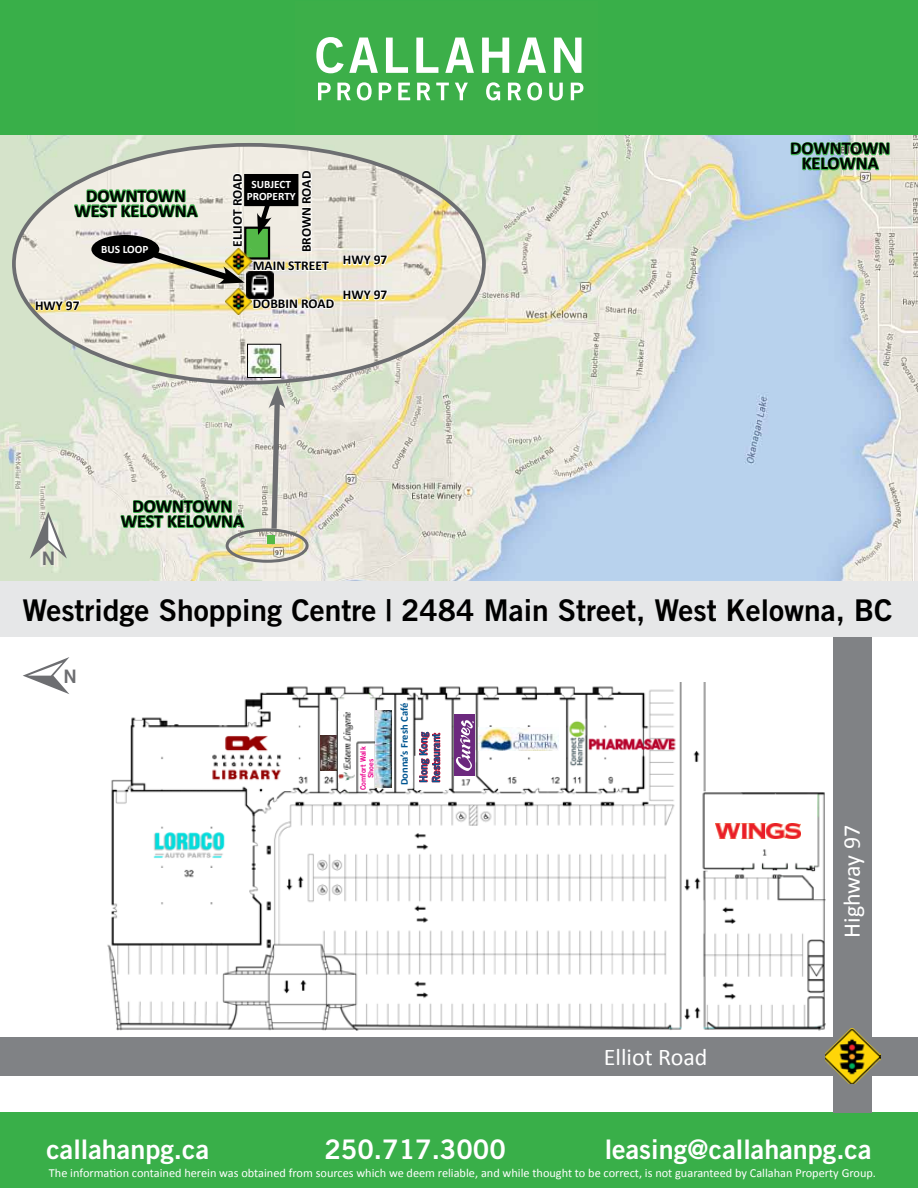
<style>
.page{position:relative;width:918px;height:1188px;background:#fff}
.page>*{position:absolute;margin:0;border:0;box-sizing:border-box;transform-origin:0 0}
.t1{font:30px "Trade Gothic Bold Two";color:#000}
.t2{font:27px "Trade Gothic Bold Two";color:#fff}
.t3{font:24px "Calibri";color:#fff}
.t4{font:18.6px "Trade Gothic Bold Two";color:#6d6e71}
.t5{font:700 18px/15px "Calibri";color:#000;text-align:center}
.t6{font:700 13.5px "Calibri";color:#000}
.t7{font:12.3px "Calibri";color:#fff}
.t8{font:700 11.25px/12px "Calibri";color:#fff;text-align:center}
.t9{font:10.5px/12.6px "Trade Gothic Bold Two";color:#005591}
.t10{font:700 10.5px "Calibri";color:#005591}
.t11{font:7.5px/7.5px "Trade Gothic Bold Two";color:#ec008c;text-align:center}
</style>
<div class="page">
<div style="left:0;top:0;width:918px;height:135px;background:#39af49"></div>
<svg style="left:316px;top:37px;width:265px;height:36px"></svg>
<svg style="left:318px;top:82px;width:265px;height:19px"></svg>
<div style="left:0;top:1112px;width:918px;height:76px;background:#39af49"></div>
<div style="left:0;top:580px;width:918px;height:57px;background:#e6e7e8"></div>
<svg style="left:23px;top:657px;width:46px;height:37px"></svg>
<img style="left:0;top:135px;width:918px;height:446px">
<svg style="left:30px;top:512px;width:37px;height:47px"></svg>
<img style="left:14px;top:145px;width:470px;height:238px">
<svg style="left:251px;top:290px;width:85px;height:24px"></svg>
<div style="left:226px;top:528px;width:83px;height:35px;border:3px solid #6d6e71;border-radius:50%"></div>
<svg style="left:269px;top:385px;width:16px;height:149px"></svg>
<svg style="left:342px;top:244px;width:47px;height:69px"></svg>
<div style="left:267px;top:535px;width:7px;height:8px;background:#54b948"></div>
<svg style="left:120px;top:492px;width:125px;height:46px"></svg>
<img style="left:789px;top:135px;width:102px;height:46px">
<div style="left:245px;top:228px;width:24px;height:30px;background:#54b948"></div>
<div style="left:244px;top:227px;width:26px;height:33px;border:2px solid #000"></div>
<img style="left:245px;top:248px;width:6px;height:26px">
<img style="left:245px;top:289px;width:6px;height:26px">
<img style="left:247px;top:272px;width:27px;height:26px">
<svg style="left:34px;top:172px;width:211px;height:151px"></svg>
<div style="left:91px;top:235px;width:68px;height:29px;background:#000;border-radius:50%"></div>
<svg style="left:251px;top:169px;width:80px;height:109px"></svg>
<div style="left:245px;top:175px;width:53px;height:30px;background:#000"></div>
<div style="left:244px;top:174px;width:54px;height:32px;border:2px solid #000"></div>
<img style="left:249px;top:346px;width:30px;height:30px">
<div style="left:247px;top:344px;width:34px;height:34px;border:1px solid #000"></div>
<img style="left:107px;top:682px;width:719px;height:349px">
<img style="left:479px;top:727px;width:80px;height:24px">
<img style="left:376px;top:711px;width:15px;height:76px">
<img style="left:321px;top:736px;width:16px;height:34px">
<div style="left:833px;top:637px;width:39px;height:475px;background:#808285"></div>
<div style="left:0;top:1037px;width:918px;height:39px;background:#808285"></div>
<img style="left:825px;top:1028px;width:55px;height:56px">
<div style="left:414px;top:756px;width:35px;height:34px;background:#fff"></div>
<svg style="left:419px;top:732px;width:22px;height:51px"></svg>
<div style="left:362px;top:776px;width:9px;height:11px;background:#fff;border-radius:3px"></div>
<div style="left:361px;top:776px;width:11px;height:12px;border:2px solid #fff;border-radius:3px"></div>
<img style="left:338px;top:712px;width:16px;height:71px">
<div style="left:397px;top:771px;width:16px;height:15px;background:#fff;border-radius:6px"></div>
<div style="left:454px;top:714px;width:21px;height:61px;background:#6c297e"></div>
<svg style="left:456px;top:720px;width:18px;height:51px"></svg>
<img style="left:716px;top:823px;width:84px;height:15px">
<h3 class="t5" style="left:74px;top:188px;width:125px">DOWNTOWN<br>WEST KELOWNA</h3>
<p class="t6" style="left:35px;top:296px;width:46px">HWY 97</p>
<p class="t8" style="left:101px;top:244px;width:49px">BUS LOOP</p>
<p class="t6" style="left:298px;top:252px;width:83px;rotate:-90deg">BROWN ROAD</p>
<p class="t6" style="left:229px;top:247px;width:75px;rotate:-90deg">ELLIOT ROAD</p>
<p class="t8" style="left:247px;top:179px;width:50px">SUBJECT<br>PROPERTY</p>
<p class="t6" style="left:253px;top:257px;width:77px">MAIN STREET</p>
<p class="t6" style="left:253px;top:295px;width:83px">DOBBIN ROAD</p>
<p class="t6" style="left:343px;top:251px;width:46px">HWY 97</p>
<p class="t6" style="left:343px;top:286px;width:46px">HWY 97</p>
<h3 class="t4" style="left:42px;top:547px;width:15px">N</h3>
<h3 class="t5" style="left:121px;top:499px;width:125px">DOWNTOWN<br>WEST KELOWNA</h3>
<h3 class="t5" style="left:790px;top:141px;width:102px">DOWNTOWN<br>KELOWNA</h3>
<h1 class="t1" style="left:22px;top:591px;width:872px">Westridge Shopping Centre | 2484 Main Street, West Kelowna, BC</h1>
<h3 class="t4" style="left:64px;top:665px;width:15px">N</h3>
<p class="t11" style="left:359px;top:790px;width:45px;rotate:-90deg">Comfort Walk<br>Shoes</p>
<p class="t10" style="left:398px;top:785px;width:84px;rotate:-90deg">Donna’s Fresh Café</p>
<p class="t9" style="left:417px;top:783px;width:52px;rotate:-90deg">Hong Kong<br>Restaurant</p>
<h3 class="t3" style="left:604px;top:1042px;width:105px">Elliot Road</h3>
<h3 class="t3" style="left:837px;top:938px;width:114px;rotate:-90deg">Highway 97</h3>
<h2 class="t2" style="left:46px;top:1133px;width:164px">callahanpg.ca</h2>
<h2 class="t2" style="left:324px;top:1133px;width:183px">250.717.3000</h2>
<h2 class="t2" style="left:605px;top:1133px;width:268px">leasing@callahanpg.ca</h2>
<p class="t7" style="left:49px;top:1165px;width:829px">The information contained herein was obtained from sources which we deem reliable, and while thought to be correct, is not guaranteed by Callahan Property Group.</p>
</div>
